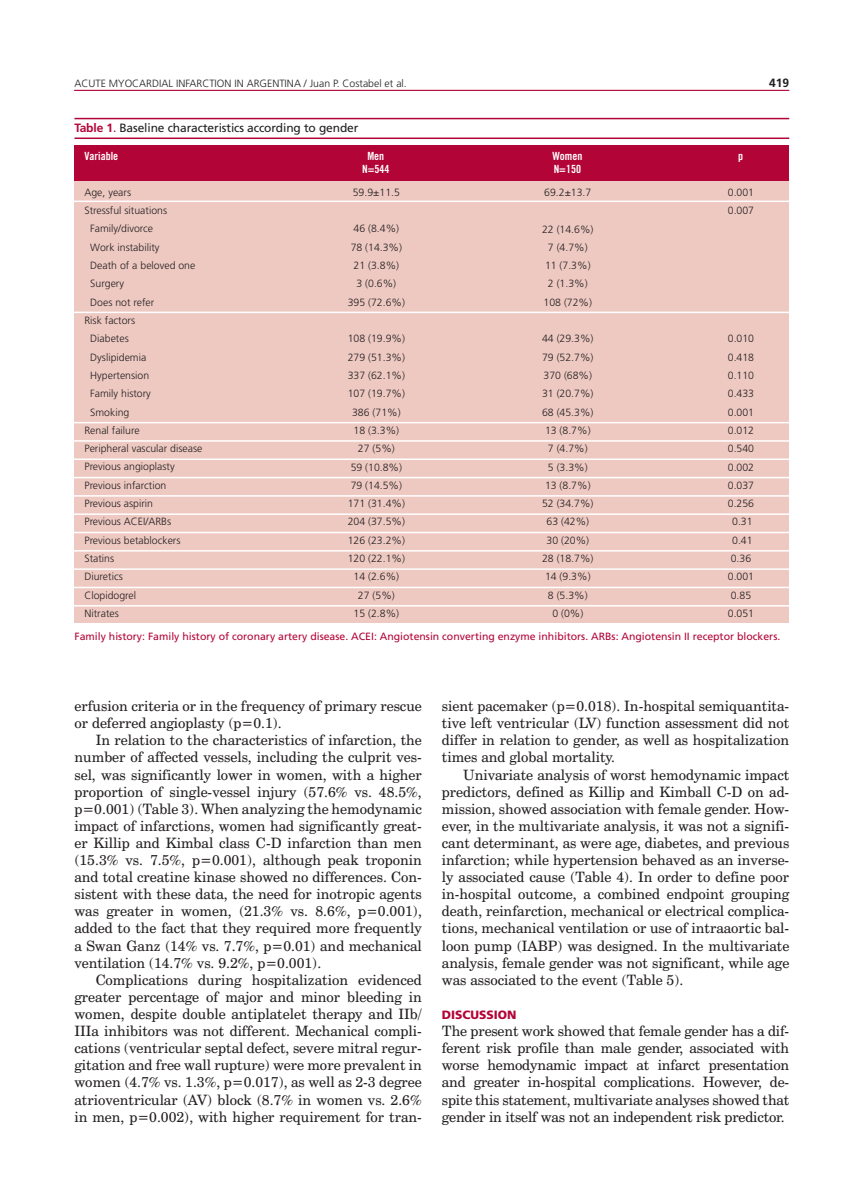
<style>
.page{position:relative;width:851px;height:1191px;background:#fff}
.page>*{position:absolute;margin:0;border:0;box-sizing:border-box;transform-origin:0 0}
.t1{font:14.25px/17.1px "Century Schoolbook BT";color:#231f20;text-align:justify}
.t2{font:12px "Frutiger";letter-spacing:-.01em;color:#231f20}
.t3{font:12px "Frutiger Black B";color:#b30437}
.t4{font:700 12px "Frutiger LT Std";color:#231f20}
.t5{font:11.25px/13.5px "Trade Gothic LT Std Bd Cn 20";color:#fff;text-align:center}
.t6{font:300 10.5px/18.3px "Frutiger LT Std";color:#231f20;text-align:center}
.t7{font:10.5px "Frutiger LT Std";color:#b30437}
.s1{font-family:"Frutiger LT Std";font-weight:700;color:#b30437}
.s2{color:#b30437}
</style>
<div class="page">
<hr style="left:74px;top:90px;width:715px;height:1px;background:#b30437">
<hr style="left:74px;top:137px;width:715px;height:2px;background:#b30437">
<hr style="left:74px;top:118px;width:715px;height:1px;background:#b30437">
<div style="left:74px;top:145px;width:715px;height:36px;background:#b30437"></div>
<div style="left:74px;top:181px;width:715px;height:441px;background:#eec9c2"></div>
<hr style="left:68px;top:200px;width:725px;height:2px;background:#fff">
<hr style="left:68px;top:458px;width:725px;height:2px;background:#fff">
<hr style="left:68px;top:550px;width:725px;height:1px;background:#fff">
<hr style="left:68px;top:477px;width:725px;height:1px;background:#fff">
<hr style="left:68px;top:568px;width:725px;height:2px;background:#fff">
<hr style="left:68px;top:312px;width:725px;height:1px;background:#fff">
<hr style="left:68px;top:422px;width:725px;height:1px;background:#fff">
<hr style="left:68px;top:495px;width:725px;height:1px;background:#fff">
<hr style="left:68px;top:586px;width:725px;height:2px;background:#fff">
<hr style="left:68px;top:440px;width:725px;height:2px;background:#fff">
<hr style="left:68px;top:513px;width:725px;height:2px;background:#fff">
<hr style="left:68px;top:532px;width:725px;height:1px;background:#fff">
<hr style="left:68px;top:605px;width:725px;height:1px;background:#fff">
<p class="t6" style="left:74px;top:74px;width:43px">ACUTE MYO</p>
<p class="t6" style="left:132px;top:74px;width:84px">CARDIAL IN FARCTION</p>
<p class="t6" style="left:234px;top:74px;width:20px">IN ARGENTINA</p>
<p class="t6" style="left:304px;top:74px;width:104px">/ Juan P. Costabel et al.</p>
<p class="t4" style="left:769px;top:75px;width:22px">419</p>
<p class="t2" style="left:74px;top:121px;width:285px"><span class="s1">Table 1</span><span class="s2">.</span> Baseline characteristics according to gender</p>
<p class="t5" style="left:84px;top:149px;width:35px">Variable</p>
<p class="t5" style="left:362px;top:149px;width:29px">Men<br>N=544</p>
<p class="t5" style="left:552px;top:149px;width:31px">Women</p>
<p class="t5" style="left:738px;top:149px;width:6px">p</p>
<p class="t5" style="left:553px;top:162px;width:29px">N=150</p>
<p class="t6" style="left:84px;top:183px;width:48px">Age, years</p>
<p class="t6" style="left:84px;top:201px;width:84px">Stressful situations</p>
<p class="t6" style="left:90px;top:220px;width:64px">Family/divorce</p>
<p class="t6" style="left:90px;top:238px;width:71px">Work instability</p>
<p class="t6" style="left:90px;top:256px;width:107px">Death of a beloved one</p>
<p class="t6" style="left:90px;top:275px;width:35px">Surgery</p>
<p class="t6" style="left:90px;top:293px;width:65px">Does not refer</p>
<p class="t6" style="left:84px;top:311px;width:52px">Risk factors</p>
<p class="t6" style="left:90px;top:330px;width:40px">Diabetes</p>
<p class="t6" style="left:90px;top:348px;width:57px">Dyslipidemia</p>
<p class="t6" style="left:90px;top:366px;width:60px">Hypertension</p>
<p class="t6" style="left:90px;top:384px;width:62px">Family history</p>
<p class="t6" style="left:90px;top:403px;width:41px">Smoking</p>
<p class="t6" style="left:84px;top:421px;width:57px">Renal failure</p>
<p class="t6" style="left:84px;top:439px;width:119px">Peripheral vascular disease</p>
<p class="t6" style="left:84px;top:458px;width:92px">Previous angioplasty</p>
<p class="t6" style="left:84px;top:476px;width:83px">Previous infarction</p>
<p class="t6" style="left:84px;top:494px;width:70px">Previous aspirin</p>
<p class="t6" style="left:84px;top:513px;width:88px">Previous ACEI/ARBs</p>
<p class="t6" style="left:84px;top:531px;width:98px">Previous betablockers</p>
<p class="t6" style="left:84px;top:549px;width:31px">Statins</p>
<p class="t6" style="left:84px;top:567px;width:40px">Diuretics</p>
<p class="t6" style="left:84px;top:586px;width:53px">Clopidogrel</p>
<p class="t6" style="left:84px;top:604px;width:36px">Nitrates</p>
<p class="t6" style="left:353px;top:183px;width:49px">59.9±11.5</p>
<p class="t6" style="left:348px;top:220px;width:59px">46 (8.4%)<br>78 (14.3%)<br>21 (3.8%)<br>3 (0.6%)<br>395 (72.6%)</p>
<p class="t6" style="left:348px;top:330px;width:59px">108 (19.9%)<br>279 (51.3%)<br>337 (62.1%)<br>107 (19.7%)<br>386 (71%)<br>18 (3.3%)<br>27 (5%)<br>59 (10.8%)<br>79 (14.5%)<br>171 (31.4%)<br>204 (37.5%)<br>126 (23.2%)<br>120 (22.1%)<br>14 (2.6%)<br>27 (5%)<br>15 (2.8%)</p>
<p class="t6" style="left:544px;top:183px;width:49px">69.2±13.7</p>
<p class="t6" style="left:542px;top:220px;width:53px">22 (14.6%)<br>7 (4.7%)<br>11 (7.3%)<br>2 (1.3%)<br>108 (72%)</p>
<p class="t6" style="left:542px;top:330px;width:53px">44 (29.3%)<br>79 (52.7%)<br>370 (68%)<br>31 (20.7%)<br>68 (45.3%)<br>13 (8.7%)<br>7 (4.7%)<br>5 (3.3%)<br>13 (8.7%)<br>52 (34.7%)<br>63 (42%)<br>30 (20%)<br>28 (18.7%)<br>14 (9.3%)<br>8 (5.3%)<br>0 (0%)</p>
<p class="t6" style="left:727px;top:183px;width:28px;text-align:left">0.001<br>0.007</p>
<p class="t6" style="left:727px;top:330px;width:28px">0.010<br>0.418<br>0.110<br>0.433<br>0.001<br>0.012<br>0.540<br>0.002<br>0.037<br>0.256<br>0.31<br>0.41<br>0.36<br>0.001<br>0.85<br>0.051</p>
<p class="t7" style="left:74px;top:630px;width:707px">Family history: Family history of coronary artery disease. ACEI: Angiotensin converting enzyme inhibitors. ARBs: Angiotensin II receptor blockers.</p>
<p class="t1" style="left:74px;top:697px;width:349px">erfusion criteria or in the frequency of primary rescue or deferred angioplasty (p=0.1).</p>
<p class="t1" style="left:74px;top:731px;width:349px;text-indent:21px">In relation to the characteristics of infarction, the number of affected vessels, including the culprit ves&shy;sel, was significantly lower in women, with a higher proportion of single-vessel injury (57.6% vs. 48.5%, p=0.001) (Table 3). When analyzing the hemodynamic impact of infarctions, women had significantly great&shy;er Killip and Kimbal class C-D infarction than men (15.3% vs. 7.5%, p=0.001), although peak troponin and total creatine kinase showed no differences. Con&shy;sistent with these data, the need for inotropic agents was greater in women, (21.3% vs. 8.6%, p=0.001), added to the fact that they required more frequently a Swan Ganz (14% vs. 7.7%, p=0.01) and mechanical ventilation (14.7% vs. 9.2%, p=0.001).</p>
<p class="t1" style="left:74px;top:971px;width:349px;text-indent:21px">Complications during hospitalization evidenced greater percentage of major and minor bleeding in women, despite double antiplatelet therapy and IIb/ IIIa inhibitors was not different. Mechanical compli&shy;cations (ventricular septal defect, severe mitral regur&shy;gitation and free wall rupture) were more prevalent in women (4.7% vs. 1.3%, p=0.017), as well as 2-3 degree atrioventricular (AV) block (8.7% in women vs. 2.6% in men, p=0.002), with higher requirement for tran-</p>
<p class="t1" style="left:442px;top:697px;width:349px">sient pacemaker (p=0.018). In-hospital semiquantita&shy;tive left ventricular (LV) function assessment did not differ in relation to gender, as well as hospitalization times and global mortality.</p>
<p class="t1" style="left:442px;top:765px;width:349px;text-indent:21px">Univariate analysis of worst hemodynamic impact predictors, defined as Killip and Kimball C-D on ad&shy;mission, showed association with female gender. How&shy;ever, in the multivariate analysis, it was not a signifi&shy;cant determinant, as were age, diabetes, and previous infarction; while hypertension behaved as an inverse&shy;ly associated cause (Table 4). In order to define poor in-hospital outcome, a combined endpoint grouping death, reinfarction, mechanical or electrical complica&shy;tions, mechanical ventilation or use of intraaortic bal&shy;loon pump (IABP) was designed. In the multivariate analysis, female gender was not significant, while age was associated to the event (Table 5).</p>
<p class="t3" style="left:442px;top:1007px;width:76px">DISCUSSION</p>
<p class="t1" style="left:442px;top:1022px;width:349px">The present work showed that female gender has a dif&shy;ferent risk profile than male gender, associated with worse hemodynamic impact at infarct presentation and greater in-hospital complications. However, de&shy;spite this statement, multivariate analyses showed that gender in itself was not an independent risk predictor.</p>
</div>
